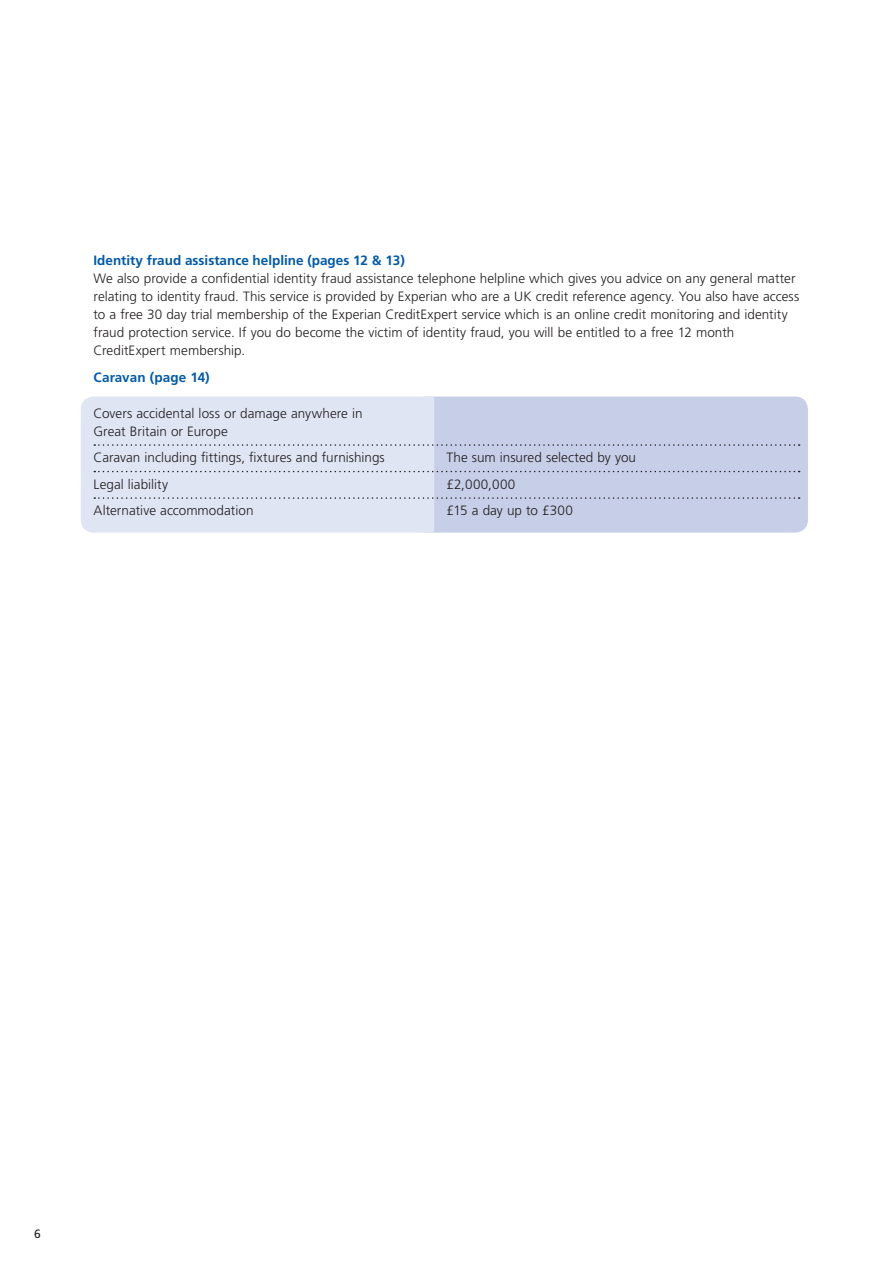
<style>
.page{position:relative;width:893px;height:1263px;background:#fff}
.page>*{position:absolute;margin:0;border:0;box-sizing:border-box;transform-origin:0 0}
.t1{font:300 13.5px/18px "Frutiger LT Std";letter-spacing:.005em;color:#231f20}
.t2{font:700 13.5px "Frutiger LT Std";color:#015aaa}
.t3{font:12px "Frutiger LT Std";color:#231f20}
</style>
<div class="page">
<div style="left:413px;top:396px;width:395px;height:137px;background:#c7cee8;border-radius:13px"></div>
<div style="left:81px;top:396px;width:353px;height:137px;background:#e0e5f3"></div>
<svg style="left:94px;top:444px;width:706px;height:2px"></svg>
<svg style="left:94px;top:471px;width:706px;height:1px"></svg>
<svg style="left:94px;top:497px;width:706px;height:2px"></svg>
<p class="t2" style="left:94px;top:253px;width:313px">Identity fraud assistance helpline (pages 12 &amp; 13)</p>
<p class="t1" style="left:94px;top:270px;width:707px">We also provide a confidential identity fraud assistance telephone helpline which gives you advice on any general matter relating to identity fraud. This service is provided by Experian who are a UK credit reference agency. You also have access to a free 30 day trial membership of the Experian CreditExpert service which is an online credit monitoring and identity fraud protection service. If you do become the victim of identity fraud, you will be entitled to a free 12 month CreditExpert membership.</p>
<p class="t2" style="left:94px;top:370px;width:118px">Caravan (page 14)</p>
<p class="t1" style="left:94px;top:404px;width:271px">Covers accidental loss or damage anywhere in<br>Great Britain or Europe</p>
<p class="t1" style="left:94px;top:449px;width:293px">Caravan including fittings, fixtures and furnishings</p>
<p class="t1" style="left:446px;top:449px;width:191px">The sum insured selected by you</p>
<p class="t1" style="left:94px;top:475px;width:76px">Legal liability</p>
<p class="t1" style="left:446px;top:475px;width:70px">£2,000,000</p>
<p class="t1" style="left:94px;top:502px;width:162px">Alternative accommodation</p>
<p class="t1" style="left:446px;top:502px;width:128px">£15 a day up to £300</p>
<p class="t3" style="left:34px;top:1227px;width:8px">6</p>
</div>
